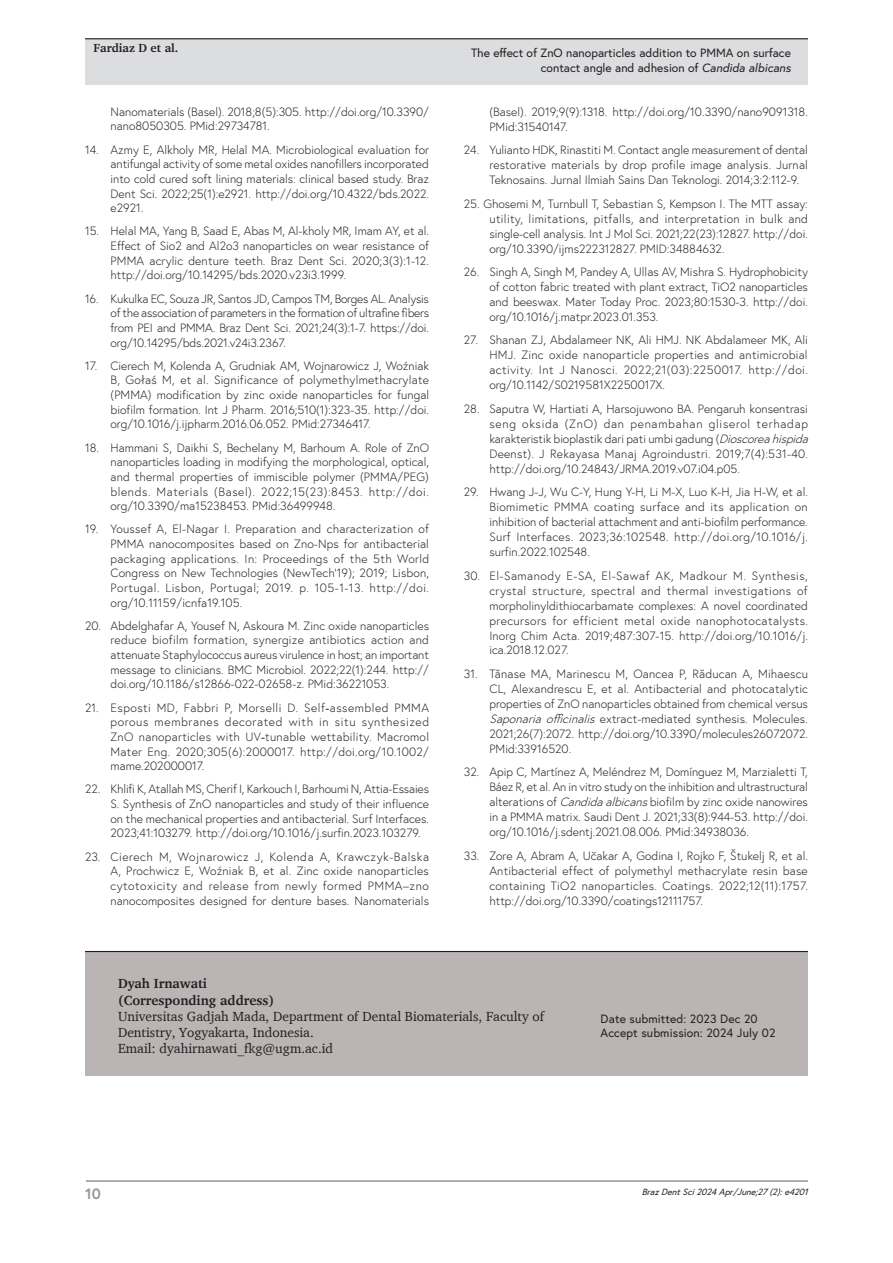
<style>
.page{position:relative;width:893px;height:1263px;background:#fff}
.page>*{position:absolute;margin:0;border:0;box-sizing:border-box;transform-origin:0 0}
.t1{font:700 15px "Europa";color:#939598}
.Correspondence{font:13.5px/16.2px "Charter";color:#231f20}
.Reference{font:300 12px/14.7px "Europa";color:#231f20;text-align:justify}
.History{font:12px/14.4px "Europa";color:#231f20;text-align:right}
.t2{font:700 12px "Charter";color:#231f20}
.t3{font:italic 9px "Europa";color:#231f20}
.s1{font-family:"Times New Roman";font-weight:400}
.s2{font-style:italic}
.s3{font-weight:700}
</style>
<div class="page">
<hr style="left:86px;top:1180px;width:722px;height:2px;background:#939598">
<div style="left:85px;top:39px;width:723px;height:46px;background:#dcdddf"></div>
<hr style="left:85px;top:38px;width:723px;height:1px;background:#231f20">
<div style="left:623px;top:952px;width:185px;height:123px;background:#bab5b4"></div>
<div style="left:85px;top:952px;width:538px;height:123px;background:#bab5b4"></div>
<hr style="left:85px;top:951px;width:723px;height:1px;background:#231f20">
<p class="t2" style="left:94px;top:41px;width:86px">Fardiaz D et al.</p>
<p class="Reference" style="left:111px;top:104px;width:320px">Nanomaterials (Basel). 2018;8(5):305. http://doi.org/10.3390/ nano8050305. PMid:29734781.</p>
<p class="Reference" style="left:111px;top:142px;width:320px;text-indent:-26px">14. Azmy E, Alkholy MR, Helal MA. Microbiological evaluation for antifungal activity of some metal oxides nanofillers incorporated into cold cured soft lining materials: clinical based study. Braz Dent Sci. 2022;25(1):e2921. http://doi.org/10.4322/bds.2022. e2921.</p>
<p class="Reference" style="left:111px;top:224px;width:320px;text-indent:-26px">15. Helal MA, Yang B, Saad E, Abas M, Al-kholy MR, Imam AY, et al.<br>Effect of Sio2 and Al2o3 nanoparticles on wear resistance of PMMA acrylic denture teeth. Braz Dent Sci. 2020;3(3):1-12. http://doi.org/10.14295/bds.2020.v23i3.1999.</p>
<p class="Reference" style="left:111px;top:291px;width:320px;text-indent:-26px">16. Kukulka EC, Souza JR, Santos JD, Campos TM, Borges AL. Analysis of the association of parameters in the formation of ultrafine fibers from PEI and PMMA. Braz Dent Sci. 2021;24(3):1-7. https://doi. org/10.14295/bds.2021.v24i3.2367.</p>
<p class="Reference" style="left:111px;top:358px;width:320px;text-indent:-26px">17. Cierech M, Kolenda A, Grudniak AM, Wojnarowicz J, Woźniak B, Gołaś M, et al. Significance of polymethylmethacrylate (PMMA) modification by zinc oxide nanoparticles for fungal biofilm formation. Int J Pharm. 2016;510(1):323-35. http://doi. org/10.1016/j.ijpharm.2016.06.052. PMid:27346417.</p>
<p class="Reference" style="left:111px;top:440px;width:320px;text-indent:-26px">18. Hammani S, Daikhi S, Bechelany M, Barhoum A. Role of ZnO nanoparticles loading in modifying the morphological, optical, and thermal properties of immiscible polymer (PMMA/PEG) blends. Materials (Basel). 2022;15(23):8453. http://doi. org/10.3390/ma15238453. PMid:36499948.</p>
<p class="Reference" style="left:111px;top:522px;width:320px;text-indent:-26px">19. Youssef A, El-Nagar I. Preparation and characterization of PMMA nanocomposites based on Zno-Nps for antibacterial packaging applications. In: Proceedings of the 5th World Congress on New Technologies (NewTech’19); 2019; Lisbon, Portugal. Lisbon, Portugal; 2019. p. 105-1-13. http://doi. org/10.11159/icnfa19.105.</p>
<p class="Reference" style="left:111px;top:618px;width:320px;text-indent:-26px">20. Abdelghafar A, Yousef N, Askoura M. Zinc oxide nanoparticles reduce biofilm formation, synergize antibiotics action and attenuate Staphylococcus aureus virulence in host; an important message to clinicians. BMC Microbiol. 2022;22(1):244. http:// doi.org/10.1186/s12866-022-02658-z. PMid:36221053.</p>
<p class="Reference" style="left:111px;top:700px;width:320px;text-indent:-26px">21. Esposti MD, Fabbri P, Morselli D. Self<span class="s1">‐</span>assembled PMMA porous membranes decorated with in situ synthesized ZnO nanoparticles with UV<span class="s1">‐</span>tunable wettability. Macromol Mater Eng. 2020;305(6):2000017. http://doi.org/10.1002/ mame.202000017.</p>
<p class="Reference" style="left:111px;top:782px;width:320px;text-indent:-26px">22. Khlifi K, Atallah MS, Cherif I, Karkouch I, Barhoumi N, Attia-Essaies S. Synthesis of ZnO nanoparticles and study of their influence on the mechanical properties and antibacterial. Surf Interfaces.<br>2023;41:103279. http://doi.org/10.1016/j.surfin.2023.103279.</p>
<p class="Reference" style="left:111px;top:849px;width:320px;text-indent:-26px">23. Cierech M, Wojnarowicz J, Kolenda A, Krawczyk-Balska A, Prochwicz E, Woźniak B, et al. Zinc oxide nanoparticles cytotoxicity and release from newly formed PMMA–zno nanocomposites designed for denture bases. Nanomaterials</p>
<p class="History" style="left:471px;top:46px;width:321px">The effect of ZnO nanoparticles addition to PMMA on surface contact angle and adhesion of <span class="s2">Candida albicans</span></p>
<p class="Reference" style="left:489px;top:104px;width:320px">(Basel). 2019;9(9):1318. http://doi.org/10.3390/nano9091318.<br>PMid:31540147.</p>
<p class="Reference" style="left:489px;top:142px;width:320px;text-indent:-26px">24. Yulianto HDK, Rinastiti M. Contact angle measurement of dental restorative materials by drop profile image analysis. Jurnal Teknosains. Jurnal Ilmiah Sains Dan Teknologi. 2014;3:2:112-9.</p>
<p class="Reference" style="left:489px;top:196px;width:320px;text-indent:-26px">25. Ghosemi M, Turnbull T, Sebastian S, Kempson I. The MTT assay: utility, limitations, pitfalls, and interpretation in bulk and single-cell analysis. Int J Mol Sci. 2021;22(23):12827. http://doi. org/10.3390/ijms222312827. PMID:34884632.</p>
<p class="Reference" style="left:489px;top:264px;width:320px;text-indent:-26px">26. Singh A, Singh M, Pandey A, Ullas AV, Mishra S. Hydrophobicity of cotton fabric treated with plant extract, TiO2 nanoparticles and beeswax. Mater Today Proc. 2023;80:1530-3. http://doi. org/10.1016/j.matpr.2023.01.353.</p>
<p class="Reference" style="left:489px;top:333px;width:320px;text-indent:-26px">27. Shanan ZJ, Abdalameer NK, Ali HMJ. NK Abdalameer MK, Ali HMJ. Zinc oxide nanoparticle properties and antimicrobial activity. Int J Nanosci. 2022;21(03):2250017. http://doi. org/10.1142/S0219581X2250017X.</p>
<p class="Reference" style="left:489px;top:401px;width:324px;text-align:left;text-indent:-26px">28. Saputra W, Hartiati A, Harsojuwono BA. Pengaruh konsentrasi seng oksida (ZnO) dan penambahan gliserol terhadap karakteristik bioplastik dari pati umbi gadung (<span class="s2">Dioscoreahispida </span>Deenst). J Rekayasa Manaj Agroindustri. 2019;7(4):531-40. http://doi.org/10.24843/JRMA.2019.v07.i04.p05.</p>
<p class="Reference" style="left:489px;top:484px;width:320px;text-indent:-26px">29. Hwang J-J, Wu C-Y, Hung Y-H, Li M-X, Luo K-H, Jia H-W, et al.<br>Biomimetic PMMA coating surface and its application on inhibition of bacterial attachment and anti-biofilm performance.<br>Surf Interfaces. 2023;36:102548. http://doi.org/10.1016/j. surfin.2022.102548.</p>
<p class="Reference" style="left:489px;top:568px;width:320px;text-indent:-26px">30. El-Samanody E-SA, El-Sawaf AK, Madkour M. Synthesis, crystal structure, spectral and thermal investigations of morpholinyldithiocarbamate complexes: A novel coordinated precursors for efficient metal oxide nanophotocatalysts.<br>Inorg Chim Acta. 2019;487:307-15. http://doi.org/10.1016/j. ica.2018.12.027.</p>
<p class="Reference" style="left:489px;top:666px;width:320px;text-indent:-26px">31. Tănase MA, Marinescu M, Oancea P, Răducan A, Mihaescu CL, Alexandrescu E, et al. Antibacterial and photocatalytic properties of ZnO nanoparticles obtained from chemical versus <span class="s2">Saponaria officinalis</span> extract-mediated synthesis. Molecules.<br>2021;26(7):2072. http://doi.org/10.3390/molecules26072072.<br>PMid:33916520.</p>
<p class="Reference" style="left:489px;top:764px;width:320px;text-indent:-26px">32. Apip C, Martínez A, Meléndrez M, Domínguez M, Marzialetti T, Báez R, et al. An in vitro study on the inhibition and ultrastructural alterations of <span class="s2">Candidaalbicans</span>biofilm by zinc oxide nanowires in a PMMA matrix. Saudi Dent J. 2021;33(8):944-53. http://doi. org/10.1016/j.sdentj.2021.08.006. PMid:34938036.</p>
<p class="Reference" style="left:489px;top:848px;width:320px;text-indent:-26px">33. Zore A, Abram A, Učakar A, Godina I, Rojko F, Štukelj R, et al.<br>Antibacterial effect of polymethyl methacrylate resin base containing TiO2 nanoparticles. Coatings. 2022;12(11):1757. http://doi.org/10.3390/coatings12111757.</p>
<p class="Correspondence" style="left:118px;top:975px;width:428px"><span class="s3">Dyah Irnawati<br>(Corresponding address)<br></span>Universitas Gadjah Mada, Department of Dental Biomaterials, Faculty of Dentistry, Yogyakarta, Indonesia.<br>Email: dyahirnawati_fkg@ugm.ac.id</p>
<p class="History" style="left:601px;top:1011px;width:176px;text-align:left">Date submitted: 2023 Dec 20<br>Accept submission: 2024 July 02</p>
<p class="t1" style="left:85px;top:1184px;width:17px">10</p>
<p class="t3" style="left:642px;top:1185px;width:171px">BrazDentSci2024Apr/June;27(2):e4201</p>
</div>
